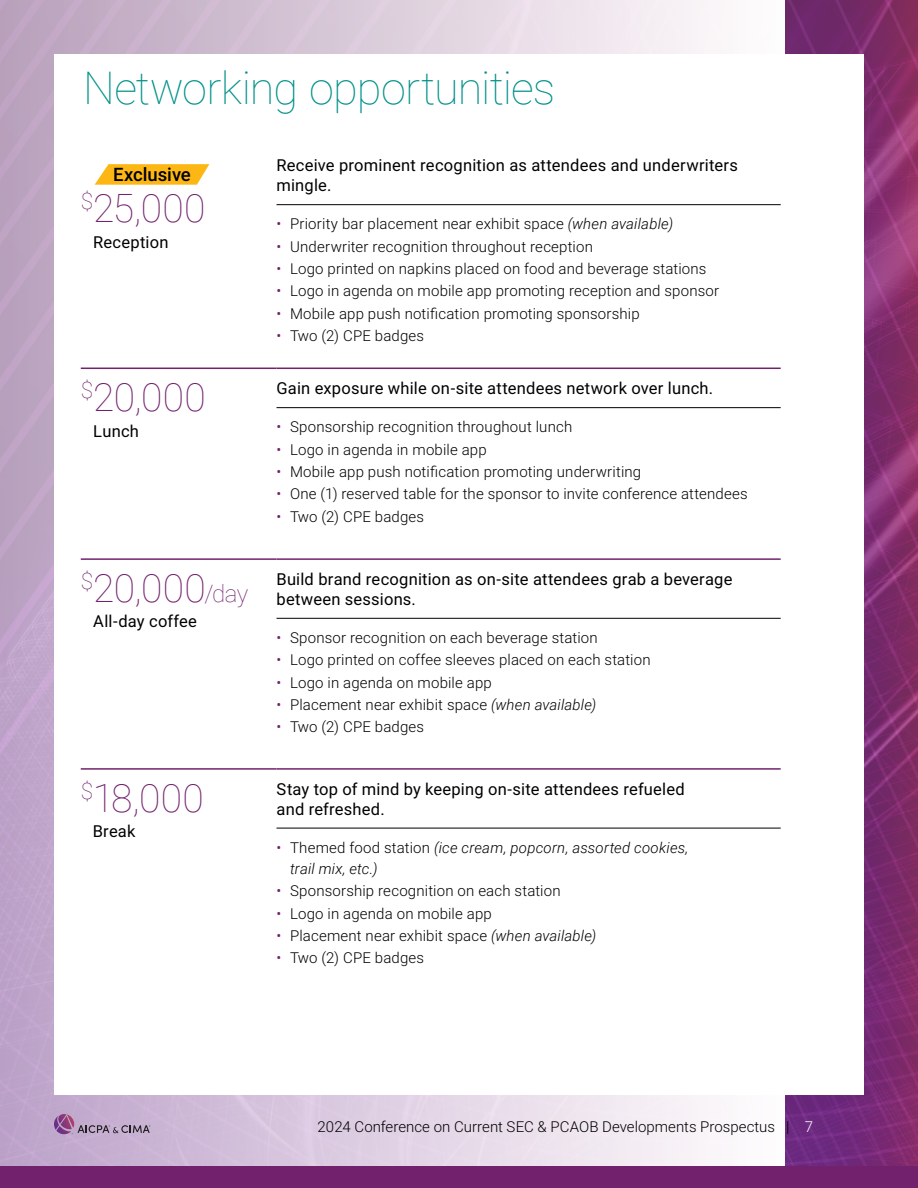
<style>
.page{position:relative;width:918px;height:1188px;background:#fff}
.page>*{position:absolute;margin:0;border:0;box-sizing:border-box;transform-origin:0 0}
.t1{font:100 45px "Roboto";letter-spacing:-.02em;color:#009189}
.t2{font:100 39px "Roboto";letter-spacing:.01em;color:#72226d}
.t3{font:500 18.6px "Roboto";color:#000}
.t4{font:16.5px/19.8px "Roboto";letter-spacing:.015em;color:#000}
.t5{font:300 15px "Roboto";letter-spacing:.01em;color:#000}
.t6{font:italic 300 15px/21px "Roboto";letter-spacing:.015em;color:#000}
.s1{font-size:24px}
.s2{color:#72226d}
.s3{font-style:italic}
.s4{font-style:normal;color:#72226d}
.s5{font-style:normal}
.s6{color:#fff}
</style>
<div class="page">
<img style="left:0;top:0;width:786px;height:1167px">
<img style="left:786px;top:0;width:132px;height:1167px">
<div style="left:54px;top:54px;width:810px;height:1041px;background:#fff"></div>
<svg style="left:54px;top:1114px;width:96px;height:20px;background:#ac90b3"></svg>
<hr style="left:277px;top:204px;width:504px;height:1px;background:#000">
<hr style="left:277px;top:407px;width:504px;height:1px;background:#000">
<hr style="left:81px;top:558px;width:196px;height:2px;background:#72226d">
<hr style="left:277px;top:558px;width:504px;height:2px;background:#72226d">
<hr style="left:277px;top:618px;width:504px;height:1px;background:#000">
<hr style="left:277px;top:828px;width:504px;height:1px;background:#000">
<hr style="left:81px;top:368px;width:196px;height:1px;background:#72226d">
<hr style="left:277px;top:368px;width:504px;height:1px;background:#72226d">
<hr style="left:81px;top:768px;width:196px;height:2px;background:#72226d">
<hr style="left:277px;top:768px;width:504px;height:2px;background:#72226d">
<div style="left:0;top:1167px;width:918px;height:21px;background:#72226d"></div>
<svg style="left:95px;top:164px;width:114px;height:21px;background:#fdc032"></svg>
<h1 class="t1" style="left:83px;top:57px;width:474px">Networking opportunities</h1>
<p class="t3" style="left:113px;top:162px;width:79px">Exclusive</p>
<h2 class="t2" style="left:81px;top:181px;width:126px"><sup>$</sup>25,000</h2>
<p class="t4" style="left:93px;top:231px;width:77px">Reception</p>
<h2 class="t2" style="left:81px;top:370px;width:127px"><sup>$</sup>20,000</h2>
<p class="t4" style="left:93px;top:420px;width:47px">Lunch</p>
<h2 class="t2" style="left:81px;top:561px;width:169px"><sup>$</sup>20,000<span class="s1">/day</span></h2>
<p class="t4" style="left:93px;top:611px;width:105px">All-day coffee</p>
<h2 class="t2" style="left:81px;top:770px;width:125px"><sup>$</sup>18,000</h2>
<p class="t4" style="left:93px;top:821px;width:44px">Break</p>
<p class="t4" style="left:277px;top:155px;width:463px">Receive prominent recognition as attendees and underwriters mingle.</p>
<p class="t5" style="left:277px;top:214px;width:398px"><span class="s2">•</span> Priority bar placement near exhibit space <span class="s3">(when available)</span></p>
<p class="t5" style="left:277px;top:236px;width:318px"><span class="s2">•</span> Underwriter recognition throughout reception</p>
<p class="t5" style="left:277px;top:258px;width:431px"><span class="s2">•</span> Logo printed on napkins placed on food and beverage stations</p>
<p class="t5" style="left:277px;top:281px;width:444px"><span class="s2">•</span> Logo in agenda on mobile app promoting reception and sponsor</p>
<p class="t5" style="left:277px;top:303px;width:365px"><span class="s2">•</span> Mobile app push notification promoting sponsorship</p>
<p class="t5" style="left:277px;top:325px;width:149px"><span class="s2">•</span> Two (2) CPE badges</p>
<p class="t4" style="left:277px;top:378px;width:438px">Gain exposure while on-site attendees network over lunch.</p>
<p class="t5" style="left:277px;top:417px;width:297px"><span class="s2">•</span> Sponsorship recognition throughout lunch</p>
<p class="t5" style="left:277px;top:439px;width:212px"><span class="s2">•</span> Logo in agenda in mobile app</p>
<p class="t5" style="left:277px;top:461px;width:366px"><span class="s2">•</span> Mobile app push notification promoting underwriting</p>
<p class="t5" style="left:277px;top:484px;width:473px"><span class="s2">•</span> One (1) reserved table for the sponsor to invite conference attendees</p>
<p class="t5" style="left:277px;top:506px;width:149px"><span class="s2">•</span> Two (2) CPE badges</p>
<p class="t4" style="left:277px;top:569px;width:457px">Build brand recognition as on-site attendees grab a beverage between sessions.</p>
<p class="t5" style="left:277px;top:627px;width:323px"><span class="s2">•</span> Sponsor recognition on each beverage station</p>
<p class="t5" style="left:277px;top:650px;width:376px"><span class="s2">•</span> Logo printed on coffee sleeves placed on each station</p>
<p class="t5" style="left:277px;top:672px;width:217px"><span class="s2">•</span> Logo in agenda on mobile app</p>
<p class="t5" style="left:277px;top:694px;width:321px"><span class="s2">•</span> Placement near exhibit space <span class="s3">(when available)</span></p>
<p class="t5" style="left:277px;top:717px;width:149px"><span class="s2">•</span> Two (2) CPE badges</p>
<p class="t4" style="left:277px;top:778px;width:410px">Stay top of mind by keeping on-site attendees refueled and refreshed.</p>
<p class="t6" style="left:290px;top:836px;width:400px;text-indent:-14px"><span class="s4">•</span> <span class="s5">Themed food station</span> (ice cream, popcorn, assorted cookies, trail mix, etc.)</p>
<p class="t5" style="left:277px;top:880px;width:286px"><span class="s2">•</span> Sponsorship recognition on each station</p>
<p class="t5" style="left:277px;top:903px;width:217px"><span class="s2">•</span> Logo in agenda on mobile app</p>
<p class="t5" style="left:277px;top:925px;width:321px"><span class="s2">•</span> Placement near exhibit space <span class="s3">(when available)</span></p>
<p class="t5" style="left:277px;top:947px;width:149px"><span class="s2">•</span> Two (2) CPE badges</p>
<p class="t5" style="left:318px;top:1116px;width:497px">2024 Conference on Current SEC &amp; PCAOB Developments Prospectus | <span class="s6">7</span></p>
</div>
